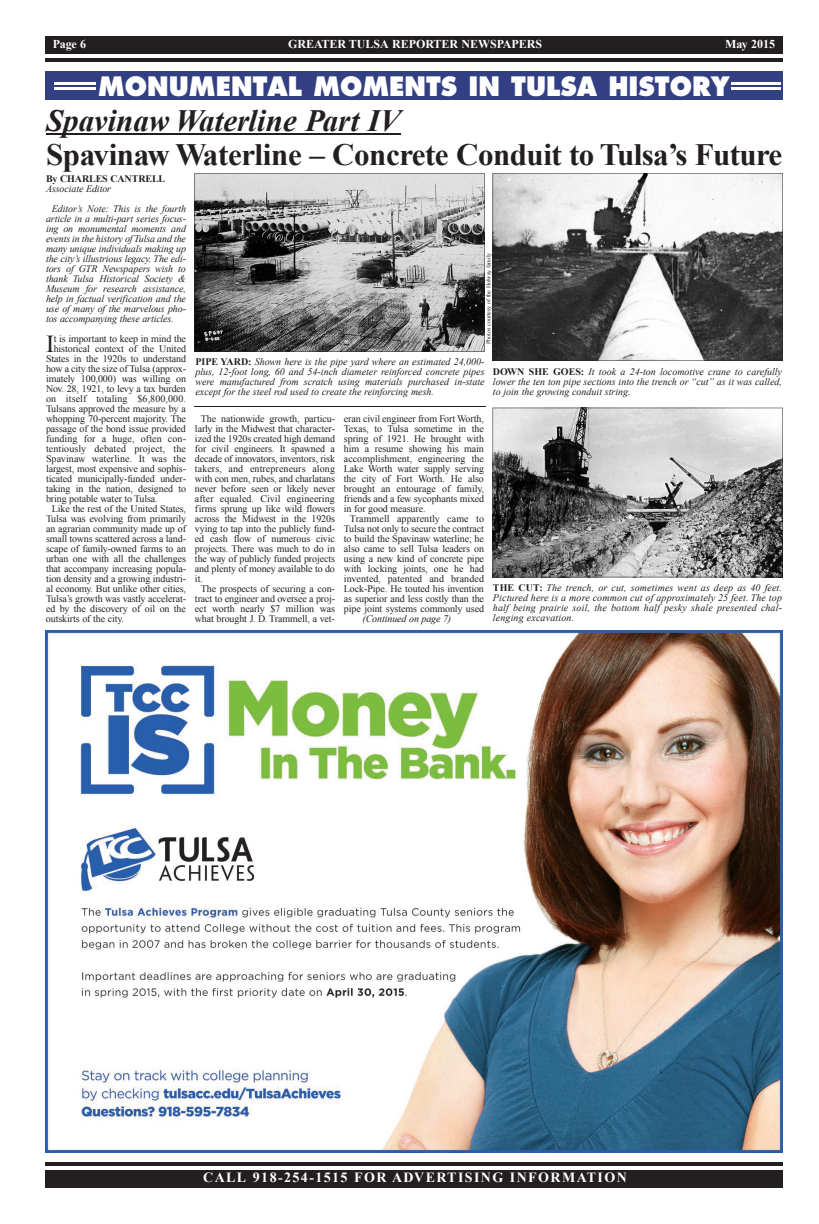
<style>
.page{position:relative;width:819px;height:1224px;background:#fff}
.page>*{position:absolute;margin:0;border:0;box-sizing:border-box;transform-origin:0 0}
.t1{font:700 31px "Times New Roman";letter-spacing:-.015em;color:#231f20}
.t2{font:italic 700 31px "Times New Roman";color:#231f20}
.t3{font:800 26px "Futura";color:#fff;scale:.95 1}
.t4{font:24.4px "Times New Roman";color:#231f20}
.t5{font:700 14px "Times New Roman";letter-spacing:.1em;color:#fff}
.t6{font:700 12px "Times New Roman";color:#fff}
.t7{font:10px "Times New Roman";letter-spacing:-.01em;color:#231f20}
.t8{font:italic 10px/10px "Times New Roman";color:#231f20;text-align:justify}
.t9{font:10px "Times New Roman";letter-spacing:.01em;color:#231f20}
.t10{font:700 10px "Times New Roman";letter-spacing:-.01em;color:#231f20}
.t11{font:6px "Times New Roman";color:#231f20}
.s1{font-weight:700;font-style:normal}
</style>
<div class="page">
<div style="left:45px;top:36px;width:738px;height:18px;background:#231f20"></div>
<hr style="left:45px;top:58px;width:738px;height:4px;background:#231f20">
<div style="left:45px;top:1170px;width:738px;height:18px;background:#231f20"></div>
<hr style="left:45px;top:1162px;width:738px;height:4px;background:#231f20">
<div style="left:45px;top:71px;width:738px;height:29px;background:#323f83"></div>
<hr style="left:731px;top:87px;width:49px;height:3px;background:#fff">
<hr style="left:731px;top:82px;width:49px;height:3px;background:#fff">
<hr style="left:54px;top:87px;width:42px;height:3px;background:#fff">
<hr style="left:54px;top:82px;width:42px;height:3px;background:#fff">
<hr style="left:46px;top:133px;width:48px;height:1px;background:#231f20">
<hr style="left:94px;top:133px;width:55px;height:1px;background:#231f20">
<svg style="left:149px;top:133px;width:50px;height:1px"></svg>
<hr style="left:199px;top:133px;width:50px;height:1px;background:#231f20">
<hr style="left:249px;top:133px;width:75px;height:1px;background:#231f20">
<svg style="left:324px;top:133px;width:26px;height:1px"></svg>
<hr style="left:351px;top:133px;width:50px;height:1px;background:#231f20">
<img style="left:45px;top:631px;width:738px;height:522px">
<svg style="left:194px;top:173px;width:291px;height:179px;background:#8a8a8a"></svg>
<svg style="left:493px;top:173px;width:290px;height:188px"></svg>
<svg style="left:493px;top:408px;width:290px;height:169px;background:#949494"></svg>
<hr style="left:194px;top:406px;width:292px;height:1px;background:#231f20">
<p class="t6" style="left:53px;top:36px;width:35px">Page 6</p>
<p class="t6" style="left:288px;top:36px;width:255px">GREATER TULSA REPORTER NEWSPAPERS</p>
<p class="t6" style="left:725px;top:36px;width:52px">May 2015</p>
<h2 class="t3" style="left:98px;top:70px;width:666px">MONUMENTAL MOMENTS IN TULSA HISTORY</h2>
<h1 class="t2" style="left:46px;top:99px;width:356px">Spavinaw Waterline Part IV</h1>
<h1 class="t1" style="left:46px;top:133px;width:738px">Spavinaw Waterline – Concrete Conduit to Tulsa’s Future</h1>
<p class="t10" style="left:46px;top:172px;width:121px">By CHARLES CANTRELL</p>
<p class="t8" style="left:52px;top:179px;width:136px;line-height:20px;text-indent:-6px">Associate Editor<br>Editor’s Note: This is the fourth</p>
<p class="t8" style="left:46px;top:214px;width:142px">article in a multi-part series focus&shy;ing on monumental moments and events in the history of Tulsa and the many unique individuals making up the city’s illustrious legacy. The edi&shy;tors of GTR Newspapers wish to thank Tulsa Historical Society &amp; Museum for research assistance, help in factual verification and the use of many of the marvelous pho&shy;tos accompanying these articles.</p>
<h3 class="t4" style="left:46px;top:328px;width:10px">I</h3>
<p class="t7" style="left:54px;top:332px;width:134px">t is important to keep in mind the</p>
<p class="t11" style="left:485px;top:344px;width:93px;rotate:-90deg">Photos courtesy of the Holway family</p>
<p class="t7" style="left:54px;top:342px;width:134px">historical context of the United</p>
<p class="t7" style="left:46px;top:352px;width:142px">States in the 1920s to understand</p>
<p class="t7" style="left:46px;top:362px;width:142px">how a city the size of Tulsa (approx-</p>
<p class="t7" style="left:46px;top:372px;width:142px">imately 100,000) was willing on</p>
<p class="t7" style="left:46px;top:382px;width:141px">Nov. 28, 1921, to levy a tax burden</p>
<p class="t9" style="left:46px;top:392px;width:142px">on itself totaling $6,800,000.</p>
<p class="t7" style="left:46px;top:402px;width:141px">Tulsans approved the measure by a</p>
<p class="t7" style="left:46px;top:412px;width:142px">whopping 70-percent majority. The</p>
<p class="t7" style="left:46px;top:422px;width:141px">passage of the bond issue provided</p>
<p class="t7" style="left:46px;top:432px;width:141px">funding for a huge, often con-</p>
<p class="t9" style="left:46px;top:442px;width:142px">tentiously debated project, the</p>
<p class="t9" style="left:46px;top:452px;width:142px">Spavinaw waterline. It was the</p>
<p class="t7" style="left:46px;top:462px;width:142px">largest, most expensive and sophis-</p>
<p class="t7" style="left:46px;top:472px;width:142px">ticated municipally-funded under-</p>
<p class="t7" style="left:46px;top:482px;width:142px">taking in the nation, designed to</p>
<p class="t7" style="left:46px;top:492px;width:113px">bring potable water to Tulsa.</p>
<p class="t7" style="left:52px;top:502px;width:136px">Like the rest of the United States,</p>
<p class="t7" style="left:46px;top:512px;width:142px">Tulsa was evolving from primarily</p>
<p class="t7" style="left:46px;top:522px;width:142px">an agrarian community made up of</p>
<p class="t7" style="left:46px;top:532px;width:142px">small towns scattered across a land-</p>
<p class="t7" style="left:46px;top:542px;width:142px">scape of family-owned farms to an</p>
<p class="t7" style="left:46px;top:552px;width:142px">urban one with all the challenges</p>
<p class="t7" style="left:46px;top:562px;width:142px">that accompany increasing popula-</p>
<p class="t7" style="left:46px;top:572px;width:142px">tion density and a growing industri-</p>
<p class="t7" style="left:46px;top:582px;width:142px">al economy. But unlike other cities,</p>
<p class="t7" style="left:46px;top:592px;width:142px">Tulsa’s growth was vastly accelerat-</p>
<p class="t7" style="left:46px;top:602px;width:141px">ed by the discovery of oil on the</p>
<p class="t7" style="left:46px;top:612px;width:79px">outskirts of the city.</p>
<p class="t8" style="left:195px;top:357px;width:291px"><span class="s1">PIPE YARD:</span> Shown here is the pipe yard where an estimated 24,000- plus, 12-foot long, 60 and 54-inch diameter reinforced concrete pipes were manufactured from scratch using materials purchased in-state except for the steel rod used to create the reinforcing mesh.</p>
<p class="t8" style="left:493px;top:366px;width:291px"><span class="s1">DOWN SHE GOES:</span> It took a 24-ton locomotive crane to carefully lower the ten ton pipe sections into the trench or “cut” as it was called, to join the growing conduit string.</p>
<p class="t7" style="left:201px;top:412px;width:136px">The nationwide growth, particu-</p>
<p class="t7" style="left:195px;top:422px;width:142px">larly in the Midwest that character-</p>
<p class="t7" style="left:195px;top:432px;width:142px">ized the 1920s created high demand</p>
<p class="t7" style="left:195px;top:442px;width:142px">for civil engineers. It spawned a</p>
<p class="t7" style="left:195px;top:452px;width:142px">decade of innovators, inventors, risk</p>
<p class="t9" style="left:195px;top:462px;width:142px">takers, and entrepreneurs along</p>
<p class="t7" style="left:195px;top:472px;width:142px">with con men, rubes, and charlatans</p>
<p class="t7" style="left:195px;top:482px;width:142px">never before seen or likely never</p>
<p class="t9" style="left:195px;top:492px;width:141px">after equaled. Civil engineering</p>
<p class="t7" style="left:195px;top:502px;width:142px">firms sprung up like wild flowers</p>
<p class="t7" style="left:195px;top:512px;width:141px">across the Midwest in the 1920s</p>
<p class="t7" style="left:195px;top:522px;width:142px">vying to tap into the publicly fund-</p>
<p class="t7" style="left:195px;top:532px;width:141px">ed cash flow of numerous civic</p>
<p class="t7" style="left:195px;top:542px;width:142px">projects. There was much to do in</p>
<p class="t7" style="left:195px;top:552px;width:142px">the way of publicly funded projects</p>
<p class="t7" style="left:195px;top:562px;width:142px">and plenty of money available to do</p>
<p class="t7" style="left:195px;top:572px;width:9px">it.</p>
<p class="t7" style="left:201px;top:582px;width:136px">The prospects of securing a con-</p>
<p class="t7" style="left:195px;top:592px;width:142px">tract to engineer and oversee a proj-</p>
<p class="t7" style="left:195px;top:602px;width:142px">ect worth nearly $7 million was</p>
<p class="t7" style="left:195px;top:612px;width:142px">what brought J. D. Trammell, a vet-</p>
<p class="t7" style="left:344px;top:412px;width:142px">eran civil engineer from Fort Worth,</p>
<p class="t7" style="left:344px;top:422px;width:142px">Texas, to Tulsa sometime in the</p>
<p class="t7" style="left:344px;top:432px;width:142px">spring of 1921. He brought with</p>
<p class="t7" style="left:344px;top:442px;width:142px">him a resume showing his main</p>
<p class="t7" style="left:344px;top:452px;width:142px">accomplishment, engineering the</p>
<p class="t7" style="left:344px;top:462px;width:142px">Lake Worth water supply serving</p>
<p class="t7" style="left:344px;top:472px;width:141px">the city of Fort Worth. He also</p>
<p class="t7" style="left:344px;top:482px;width:142px">brought an entourage of family,</p>
<p class="t7" style="left:344px;top:492px;width:142px">friends and a few sycophants mixed</p>
<p class="t7" style="left:344px;top:502px;width:83px">in for good measure.</p>
<p class="t9" style="left:350px;top:512px;width:136px">Trammell apparently came to</p>
<p class="t7" style="left:344px;top:522px;width:142px">Tulsa not only to secure the contract</p>
<p class="t7" style="left:344px;top:532px;width:142px">to build the Spavinaw waterline; he</p>
<p class="t7" style="left:344px;top:542px;width:142px">also came to sell Tulsa leaders on</p>
<p class="t7" style="left:344px;top:552px;width:142px">using a new kind of concrete pipe</p>
<p class="t7" style="left:344px;top:562px;width:142px">with locking joints, one he had</p>
<p class="t9" style="left:344px;top:572px;width:142px">invented, patented and branded</p>
<p class="t7" style="left:344px;top:582px;width:141px">Lock-Pipe. He touted his invention</p>
<p class="t7" style="left:344px;top:592px;width:142px">as superior and less costly than the</p>
<p class="t7" style="left:344px;top:602px;width:142px">pipe joint systems commonly used</p>
<p class="t8" style="left:363px;top:614px;width:90px">(Continued on page 7)</p>
<p class="t8" style="left:493px;top:583px;width:291px"><span class="s1">THE CUT:</span> The trench, or cut, sometimes went as deep as 40 feet.<br>Pictured here is a more common cut of approximately 25 feet. The top half being prairie soil, the bottom half pesky shale presented chal&shy;lenging excavation.</p>
<h3 class="t5" style="left:203px;top:1168px;width:425px">CALL 918-254-1515 FOR ADVERTISING INFORMATION</h3>
</div>
